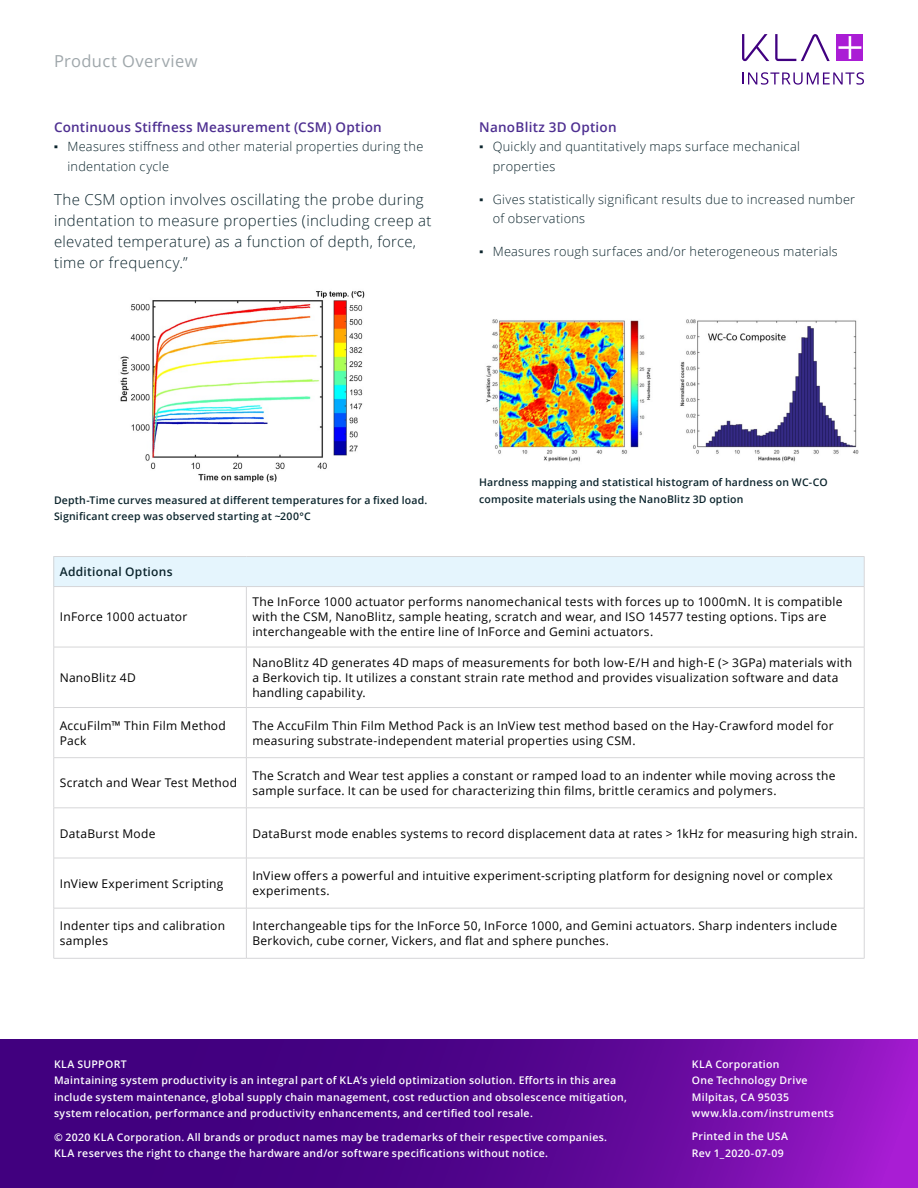
<style>
.page{position:relative;width:918px;height:1188px;background:#fff}
.page>*{position:absolute;margin:0;border:0;box-sizing:border-box;transform-origin:0 0}
.t1{font:16.5px "Open Sans";letter-spacing:.02em;color:#9fa7ab}
.t2{font:300 15px/21px "Open Sans";letter-spacing:.025em;color:#0b242c}
.t3{font:600 13.5px "Open Sans";letter-spacing:.02em;color:#4e2f91}
.t4{font:300 12.75px/19.5px "Open Sans";letter-spacing:.02em;color:#0b242c}
.t5{font:12px/15px "Open Sans";letter-spacing:.025em;color:#000}
.t6{font:600 12px "Open Sans";letter-spacing:.025em;color:#0b242c}
.t7{font:600 10.5px/16.5px "Open Sans";letter-spacing:.03em;color:#fff}
.t8{font:600 10.5px/16.5px "Open Sans";letter-spacing:.02em;color:#0b242c}
.s1{font-family:"Calibri";font-weight:700}
</style>
<div class="page">
<svg style="left:775px;top:34px;width:55px;height:27px"></svg>
<svg style="left:742px;top:34px;width:27px;height:27px"></svg>
<div style="left:836px;top:34px;width:27px;height:27px;background:#aa1dd5"></div>
<svg style="left:838px;top:36px;width:23px;height:23px"></svg>
<svg style="left:742px;top:72px;width:122px;height:13px"></svg>
<svg style="left:0;top:1040px;width:918px;height:148px;background:#5a0793"></svg>
<img style="left:120px;top:291px;width:245px;height:191px">
<img style="left:486px;top:319px;width:373px;height:143px">
<div style="left:54px;top:557px;width:810px;height:30px;background:#e5f5fd"></div>
<hr style="left:54px;top:556px;width:192px;height:1px;background:#d6d6d8">
<hr style="left:246px;top:556px;width:618px;height:1px;background:#d6d6d8">
<svg style="left:864px;top:557px;width:1px;height:29px"></svg>
<hr style="left:54px;top:586px;width:192px;height:1px;background:#d6d6d8">
<hr style="left:54px;top:587px;width:1px;height:60px;background:#d6d6d8">
<hr style="left:246px;top:586px;width:618px;height:1px;background:#d6d6d8">
<hr style="left:246px;top:587px;width:1px;height:60px;background:#d6d6d8">
<hr style="left:864px;top:587px;width:1px;height:60px;background:#d6d6d8">
<hr style="left:54px;top:647px;width:192px;height:1px;background:#d6d6d8">
<hr style="left:54px;top:647px;width:1px;height:60px;background:#d6d6d8">
<hr style="left:246px;top:647px;width:618px;height:1px;background:#d6d6d8">
<hr style="left:246px;top:647px;width:1px;height:60px;background:#d6d6d8">
<hr style="left:864px;top:647px;width:1px;height:60px;background:#d6d6d8">
<hr style="left:54px;top:707px;width:192px;height:1px;background:#d6d6d8">
<hr style="left:54px;top:708px;width:1px;height:49px;background:#d6d6d8">
<hr style="left:246px;top:707px;width:618px;height:1px;background:#d6d6d8">
<hr style="left:246px;top:708px;width:1px;height:49px;background:#d6d6d8">
<hr style="left:864px;top:708px;width:1px;height:49px;background:#d6d6d8">
<hr style="left:54px;top:757px;width:192px;height:1px;background:#d6d6d8">
<hr style="left:54px;top:758px;width:1px;height:50px;background:#d6d6d8">
<hr style="left:246px;top:757px;width:618px;height:1px;background:#d6d6d8">
<hr style="left:246px;top:758px;width:1px;height:50px;background:#d6d6d8">
<hr style="left:864px;top:758px;width:1px;height:50px;background:#d6d6d8">
<hr style="left:54px;top:808px;width:192px;height:1px;background:#d6d6d8">
<hr style="left:54px;top:808px;width:1px;height:50px;background:#d6d6d8">
<hr style="left:246px;top:808px;width:618px;height:1px;background:#d6d6d8">
<hr style="left:246px;top:808px;width:1px;height:50px;background:#d6d6d8">
<hr style="left:864px;top:808px;width:1px;height:50px;background:#d6d6d8">
<hr style="left:54px;top:858px;width:192px;height:1px;background:#d6d6d8">
<hr style="left:54px;top:858px;width:1px;height:50px;background:#d6d6d8">
<hr style="left:246px;top:858px;width:618px;height:1px;background:#d6d6d8">
<hr style="left:246px;top:858px;width:1px;height:50px;background:#d6d6d8">
<hr style="left:864px;top:858px;width:1px;height:50px;background:#d6d6d8">
<hr style="left:54px;top:908px;width:192px;height:1px;background:#d6d6d8">
<hr style="left:54px;top:908px;width:1px;height:50px;background:#d6d6d8">
<hr style="left:246px;top:908px;width:618px;height:1px;background:#d6d6d8">
<hr style="left:246px;top:908px;width:1px;height:50px;background:#d6d6d8">
<hr style="left:864px;top:908px;width:1px;height:50px;background:#d6d6d8">
<hr style="left:54px;top:958px;width:192px;height:1px;background:#d6d6d8">
<hr style="left:246px;top:958px;width:618px;height:1px;background:#d6d6d8">
<h1 class="t1" style="left:54px;top:49px;width:145px">Product Overview</h1>
<p class="t3" style="left:54px;top:118px;width:329px">Continuous Stiffness Measurement (CSM) Option</p>
<p class="t4" style="left:67px;top:137px;width:357px;text-indent:-14px"><span class="s1">▪</span> Measures stiffness and other material properties during the indentation cycle</p>
<p class="t2" style="left:54px;top:189px;width:379px">The CSM option involves oscillating the probe during indentation to measure properties (including creep at elevated temperature) as a function of depth, force, time or frequency.”</p>
<p class="t3" style="left:479px;top:118px;width:139px">NanoBlitz 3D Option</p>
<p class="t4" style="left:493px;top:137px;width:309px;text-indent:-14px"><span class="s1">▪</span> Quickly and quantitatively maps surface mechanical properties</p>
<p class="t4" style="left:493px;top:189px;width:364px;text-indent:-14px"><span class="s1">▪</span> Gives statistically significant results due to increased number of observations</p>
<p class="t4" style="left:479px;top:242px;width:360px"><span class="s1">▪</span> Measures rough surfaces and/or heterogeneous materials</p>
<p class="t8" style="left:54px;top:492px;width:375px">Depth-Time curves measured at different temperatures for a fixed load.<br>Significant creep was observed starting at ~200°C</p>
<p class="t8" style="left:479px;top:474px;width:350px">Hardness mapping and statistical histogram of hardness on WC-CO composite materials using the NanoBlitz 3D option</p>
<p class="t6" style="left:60px;top:564px;width:114px">Additional Options</p>
<p class="t5" style="left:60px;top:609px;width:129px">InForce 1000 actuator</p>
<p class="t5" style="left:60px;top:670px;width:77px">NanoBlitz 4D</p>
<p class="t5" style="left:252px;top:594px;width:592px">The InForce 1000 actuator performs nanomechanical tests with forces up to 1000mN. It is compatible with the CSM, NanoBlitz, sample heating, scratch and wear, and ISO 14577 testing options. Tips are interchangeable with the entire line of InForce and Gemini actuators.</p>
<p class="t5" style="left:252px;top:655px;width:601px">NanoBlitz 4D generates 4D maps of measurements for both low-E/H and high-E (&gt; 3GPa) materials with a Berkovich tip. It utilizes a constant strain rate method and provides visualization software and data handling capability.</p>
<p class="t5" style="left:60px;top:718px;width:168px">AccuFilm™ Thin Film Method<br>Pack</p>
<p class="t5" style="left:252px;top:718px;width:583px">The AccuFilm Thin Film Method Pack is an InView test method based on the Hay-Crawford model for measuring substrate-independent material properties using CSM.</p>
<p class="t5" style="left:60px;top:775px;width:179px">Scratch and Wear Test Method</p>
<p class="t5" style="left:252px;top:768px;width:585px">The Scratch and Wear test applies a constant or ramped load to an indenter while moving across the sample surface. It can be used for characterizing thin films, brittle ceramics and polymers.</p>
<p class="t5" style="left:60px;top:825px;width:97px">DataBurst Mode</p>
<p class="t5" style="left:252px;top:825px;width:607px">DataBurst mode enables systems to record displacement data at rates &gt; 1kHz for measuring high strain.</p>
<p class="t5" style="left:60px;top:876px;width:165px">InView Experiment Scripting</p>
<p class="t5" style="left:252px;top:868px;width:582px">InView offers a powerful and intuitive experiment-scripting platform for designing novel or complex experiments.</p>
<p class="t5" style="left:60px;top:918px;width:167px">Indenter tips and calibration samples</p>
<p class="t5" style="left:252px;top:918px;width:586px">Interchangeable tips for the InForce 50, InForce 1000, and Gemini actuators. Sharp indenters include<br>Berkovich, cube corner, Vickers, and flat and sphere punches.</p>
<p class="t7" style="left:54px;top:1056px;width:574px">KLA SUPPORT<br>Maintaining system productivity is an integral part of KLA’s yield optimization solution. Efforts in this area include system maintenance, global supply chain management, cost reduction and obsolescence mitigation, system relocation, performance and productivity enhancements, and certified tool resale.</p>
<p class="t7" style="left:54px;top:1128px;width:555px">© 2020 KLA Corporation. All brands or product names may be trademarks of their respective companies.<br>KLA reserves the right to change the hardware and/or software specifications without notice.</p>
<p class="t7" style="left:692px;top:1055px;width:144px">KLA Corporation<br>One Technology Drive<br>Milpitas, CA 95035 www.kla.com/instruments</p>
<p class="t7" style="left:692px;top:1128px;width:98px">Printed in the USA<br>Rev 1_2020-07-09</p>
</div>
